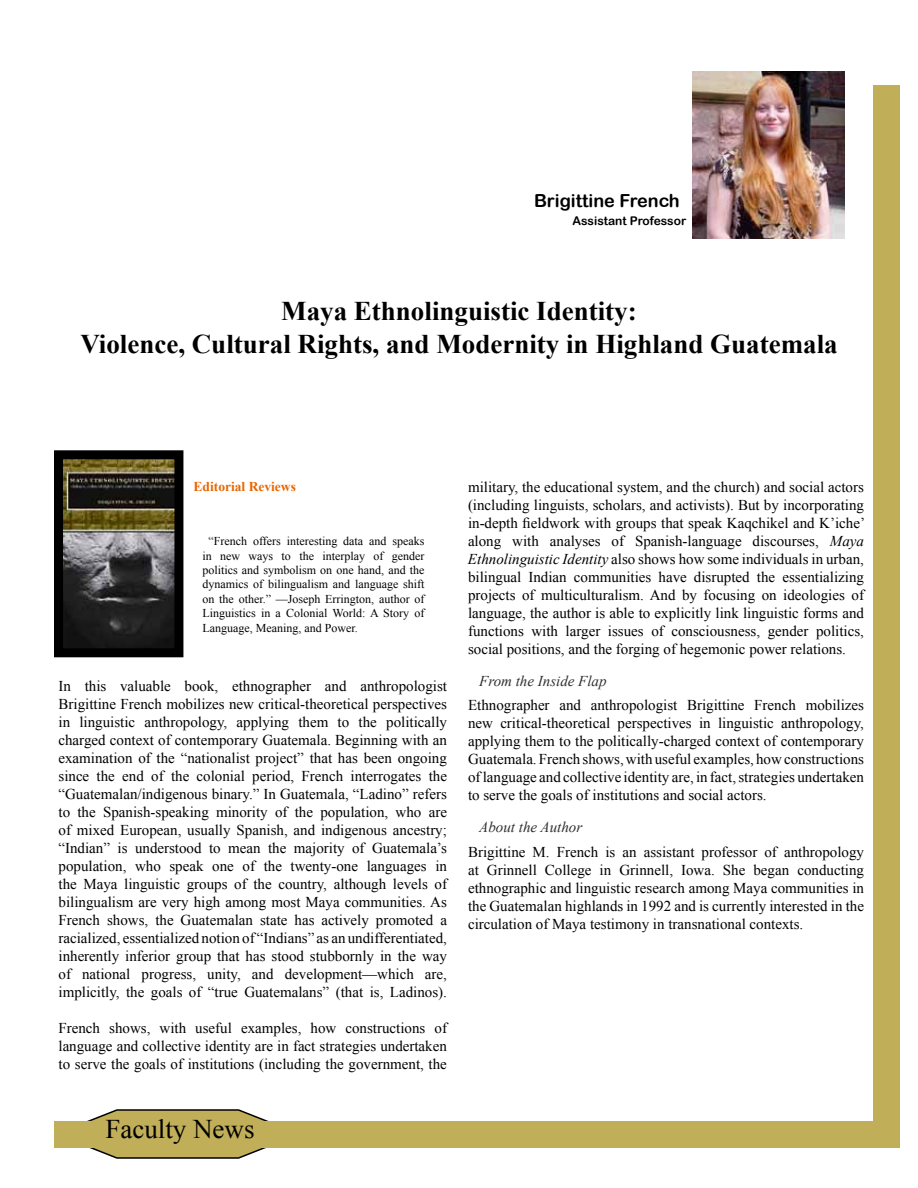
<style>
.page{position:relative;width:918px;height:1188px;background:#fff}
.page>*{position:absolute;margin:0;border:0;box-sizing:border-box;transform-origin:0 0}
.t1{font:700 27px/32.4px "Times New Roman";color:#000;text-align:center}
.t2{font:27px "Times New Roman";color:#000}
.t3{font:18px "Arial Rounded MT Bold";color:#000}
.t4{font:15px/18px "Times New Roman";color:#000;text-align:justify}
.t5{font:italic 15px "Times New Roman";color:#2f2f2f}
.t6{font:700 13.5px "Times New Roman";color:#e86600}
.t7{font:12px/14.4px "Times New Roman";color:#000;text-align:justify}
.t8{font:12px "Arial Rounded MT Bold";color:#000}
.s1{font-style:italic}
</style>
<div class="page">
<svg style="left:87px;top:1109px;width:182px;height:50px"></svg>
<div style="left:54px;top:1121px;width:846px;height:27px;background:#c0ae58"></div>
<div style="left:873px;top:86px;width:27px;height:1062px;background:#c0ae58"></div>
<img style="left:64px;top:460px;width:109px;height:187px">
<div style="left:54px;top:450px;width:129px;height:207px;border:9px solid #000"></div>
<img style="left:692px;top:71px;width:152px;height:167px">
<p class="t3" style="left:534px;top:190px;width:147px">Brigittine French</p>
<p class="t8" style="left:573px;top:214px;width:115px">Assistant Professor</p>
<h1 class="t1" style="left:80px;top:295px;width:759px">Maya Ethnolinguistic Identity:<br>Violence, Cultural Rights, and Modernity in Highland Guatemala</h1>
<p class="t6" style="left:194px;top:477px;width:104px">Editorial Reviews</p>
<p class="t7" style="left:202px;top:534px;width:224px;text-indent:6px">“French offers interesting data and speaks in new ways to the interplay of gender politics and symbolism on one hand, and the dynamics of bilingualism and language shift on the other.” —Joseph Errington, author of Linguistics in a Colonial World: A Story of Language, Meaning, and Power.</p>
<p class="t4" style="left:58px;top:677px;width:390px">In this valuable book, ethnographer and anthropologist Brigittine French mobilizes new critical-theoretical perspectives in linguistic anthropology, applying them to the politically charged context of contemporary Guatemala. Beginning with an examination of the “nationalist project” that has been ongoing since the end of the colonial period, French interrogates the “Guatemalan/indigenous binary.” In Guatemala, “Ladino” refers to the Spanish-speaking minority of the population, who are of mixed European, usually Spanish, and indigenous ancestry; “Indian” is understood to mean the majority of Guatemala’s population, who speak one of the twenty-one languages in the Maya linguistic groups of the country, although levels of bilingualism are very high among most Maya communities. As French shows, the Guatemalan state has actively promoted a racialized, essentialized notion of “Indians” as an undifferentiated, inherently inferior group that has stood stubbornly in the way of national progress, unity, and development—which are, implicitly, the goals of “true Guatemalans” (that is, Ladinos).</p>
<p class="t4" style="left:58px;top:1019px;width:390px">French shows, with useful examples, how constructions of language and collective identity are in fact strategies undertaken to serve the goals of institutions (including the government, the</p>
<h1 class="t2" style="left:105px;top:1111px;width:151px">Faculty News</h1>
<p class="t4" style="left:468px;top:478px;width:399px">military, the educational system, and the church) and social actors (including linguists, scholars, and activists). But by incorporating in-depth fieldwork with groups that speak Kaqchikel and K’iche’ along with analyses of Spanish-language discourses, <span class="s1">Maya Ethnolinguistic Identity</span> also shows how some individuals in urban, bilingual Indian communities have disrupted the essentializing projects of multiculturalism. And by focusing on ideologies of language, the author is able to explicitly link linguistic forms and functions with larger issues of consciousness, gender politics, social positions, and the forging of hegemonic power relations.</p>
<p class="t5" style="left:479px;top:670px;width:129px">From the Inside Flap</p>
<p class="t4" style="left:468px;top:696px;width:398px">Ethnographer and anthropologist Brigittine French mobilizes new critical-theoretical perspectives in linguistic anthropology, applying them to the politically-charged context of contemporary Guatemala. French shows, with useful examples, how constructions of language and collective identity are, in fact, strategies undertaken to serve the goals of institutions and social actors.</p>
<p class="t5" style="left:479px;top:816px;width:105px">About the Author</p>
<p class="t4" style="left:468px;top:842px;width:398px">Brigittine M. French is an assistant professor of anthropology at Grinnell College in Grinnell, Iowa. She began conducting ethnographic and linguistic research among Maya communities in the Guatemalan highlands in 1992 and is currently interested in the circulation of Maya testimony in transnational contexts.</p>
</div>
